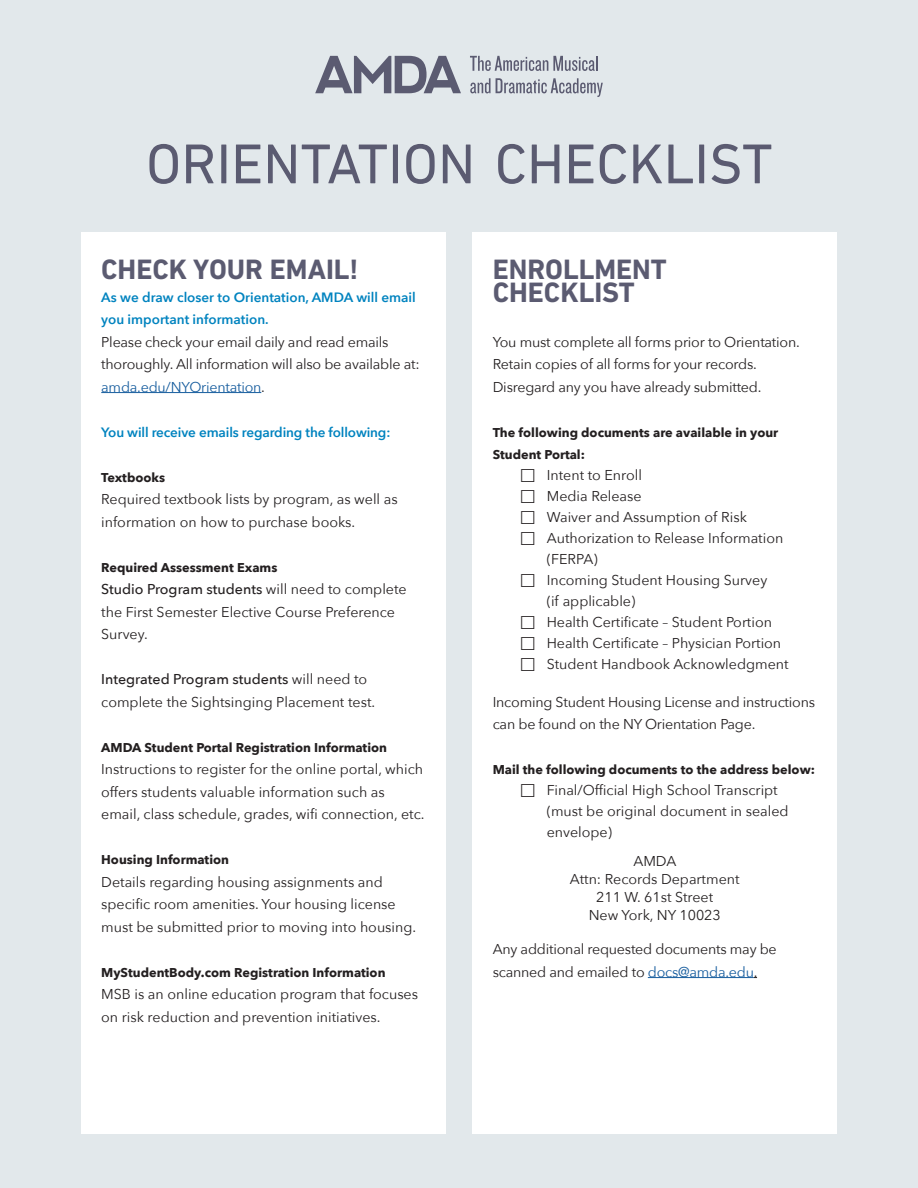
<style>
.page{position:relative;width:918px;height:1188px;background:#e2e8eb}
.page>*{position:absolute;margin:0;border:0;box-sizing:border-box;transform-origin:0 0}
.Main_Head_DIN_Reg_30{font:57px "DIN Next LT Pro";color:#5b5b71}
.Subhed_DIN_Bigger_fo{font:700 28.5px "DIN Next LT Pro";color:#5b5b71}
.Basic_Space_After{font:14.25px/22.5px "Avenir Next";color:#231f20}
.Basic{font:14.25px "Avenir Next";color:#231f20}
.Highlight_Text_Color{font:600 13.5px/22.5px "Avenir Next";color:#0083bf}
.Paragraph_Style_1{font:700 12.75px/22.5px "Avenir Next";color:#231f20}
.s1{color:#175d9e}
.s2{font-weight:500}
</style>
<div class="page">
<div style="left:472px;top:232px;width:365px;height:902px;background:#fff"></div>
<hr style="left:648px;top:977px;width:106px;height:1px;background:#175d9e">
<div style="left:81px;top:232px;width:365px;height:902px;background:#fff"></div>
<hr style="left:101px;top:392px;width:160px;height:1px;background:#175d9e">
<svg style="left:315px;top:56px;width:146px;height:37px"></svg>
<svg style="left:470px;top:56px;width:128px;height:15px"></svg>
<svg style="left:470px;top:78px;width:133px;height:19px"></svg>
<p class="Main_Head_DIN_Reg_30" style="left:146px;top:131px;width:628px">ORIENTATION CHECKLIST</p>
<p class="Subhed_DIN_Bigger_fo" style="left:101px;top:253px;width:259px">CHECK YOUR EMAIL!</p>
<p class="Highlight_Text_Color" style="left:101px;top:285px;width:316px">As we draw closer to Orientation, AMDA will email you important information.</p>
<p class="Basic_Space_After" style="left:101px;top:330px;width:320px">Please check your email daily and read emails thoroughly. All information will also be available at: <span class="s1">amda.edu/NYOrientation</span>.</p>
<p class="Highlight_Text_Color" style="left:101px;top:420px;width:291px">You will receive emails regarding the following:</p>
<p class="Paragraph_Style_1" style="left:101px;top:466px;width:65px">Textbooks</p>
<p class="Basic_Space_After" style="left:101px;top:487px;width:298px">Required textbook lists by program, as well as information on how to purchase books.</p>
<p class="Paragraph_Style_1" style="left:101px;top:556px;width:178px">Required Assessment Exams</p>
<p class="Basic_Space_After" style="left:101px;top:577px;width:307px"><span class="s2">Studio Program students</span> will need to complete the First Semester Elective Course Preference<br>Survey.</p>
<p class="Basic_Space_After" style="left:101px;top:667px;width:276px"><span class="s2">Integrated Program students</span> will need to complete the Sightsinging Placement test.</p>
<p class="Paragraph_Style_1" style="left:101px;top:736px;width:287px">AMDA Student Portal Registration Information</p>
<p class="Basic_Space_After" style="left:101px;top:757px;width:325px">Instructions to register for the online portal, which offers students valuable information such as email, class schedule, grades, wifi connection, etc.</p>
<p class="Paragraph_Style_1" style="left:101px;top:848px;width:129px">Housing Information</p>
<p class="Basic_Space_After" style="left:101px;top:870px;width:316px">Details regarding housing assignments and specific room amenities. Your housing license must be submitted prior to moving into housing.</p>
<p class="Paragraph_Style_1" style="left:101px;top:961px;width:286px">MyStudentBody.com Registration Information</p>
<p class="Basic_Space_After" style="left:101px;top:982px;width:318px">MSB is an online education program that focuses on risk reduction and prevention initiatives.</p>
<p class="Subhed_DIN_Bigger_fo" style="left:493px;top:253px;width:176px">ENROLLMENT</p>
<p class="Subhed_DIN_Bigger_fo" style="left:493px;top:275px;width:144px">CHECKLIST</p>
<p class="Basic_Space_After" style="left:493px;top:330px;width:309px">You must complete all forms prior to Orientation.<br>Retain copies of all forms for your records.<br>Disregard any you have already submitted.</p>
<p class="Paragraph_Style_1" style="left:493px;top:421px;width:287px">The following documents are available in your<br>Student Portal:</p>
<p class="Basic_Space_After" style="left:547px;top:463px;width:97px">Intent to Enroll</p>
<p class="Basic_Space_After" style="left:547px;top:484px;width:96px">Media Release</p>
<p class="Basic_Space_After" style="left:547px;top:505px;width:202px">Waiver and Assumption of Risk</p>
<p class="Basic_Space_After" style="left:547px;top:527px;width:238px;line-height:21px">Authorization to Release Information (FERPA)</p>
<p class="Basic_Space_After" style="left:547px;top:569px;width:222px;line-height:21px">Incoming Student Housing Survey (if applicable)</p>
<p class="Basic_Space_After" style="left:547px;top:610px;width:227px">Health Certificate – Student Portion</p>
<p class="Basic_Space_After" style="left:547px;top:631px;width:236px">Health Certificate – Physician Portion</p>
<p class="Basic_Space_After" style="left:547px;top:652px;width:243px">Student Handbook Acknowledgment</p>
<p class="Basic_Space_After" style="left:493px;top:690px;width:324px">Incoming Student Housing License and instructions can be found on the NY Orientation Page.</p>
<p class="Paragraph_Style_1" style="left:493px;top:758px;width:324px">Mail the following documents to the address below:</p>
<p class="Basic_Space_After" style="left:547px;top:779px;width:243px;line-height:21px">Final/Official High School Transcript (must be original document in sealed envelope)</p>
<p class="Basic" style="left:633px;top:849px;width:45px">AMDA</p>
<p class="Basic" style="left:570px;top:867px;width:171px">Attn: Records Department</p>
<p class="Basic" style="left:596px;top:885px;width:119px">211 W. 61st Street</p>
<p class="Basic" style="left:589px;top:903px;width:134px">New York, NY 10023</p>
<p class="Basic_Space_After" style="left:493px;top:937px;width:286px">Any additional requested documents may be scanned and emailed to <span class="s1">docs@amda.edu</span>.</p>
</div>
